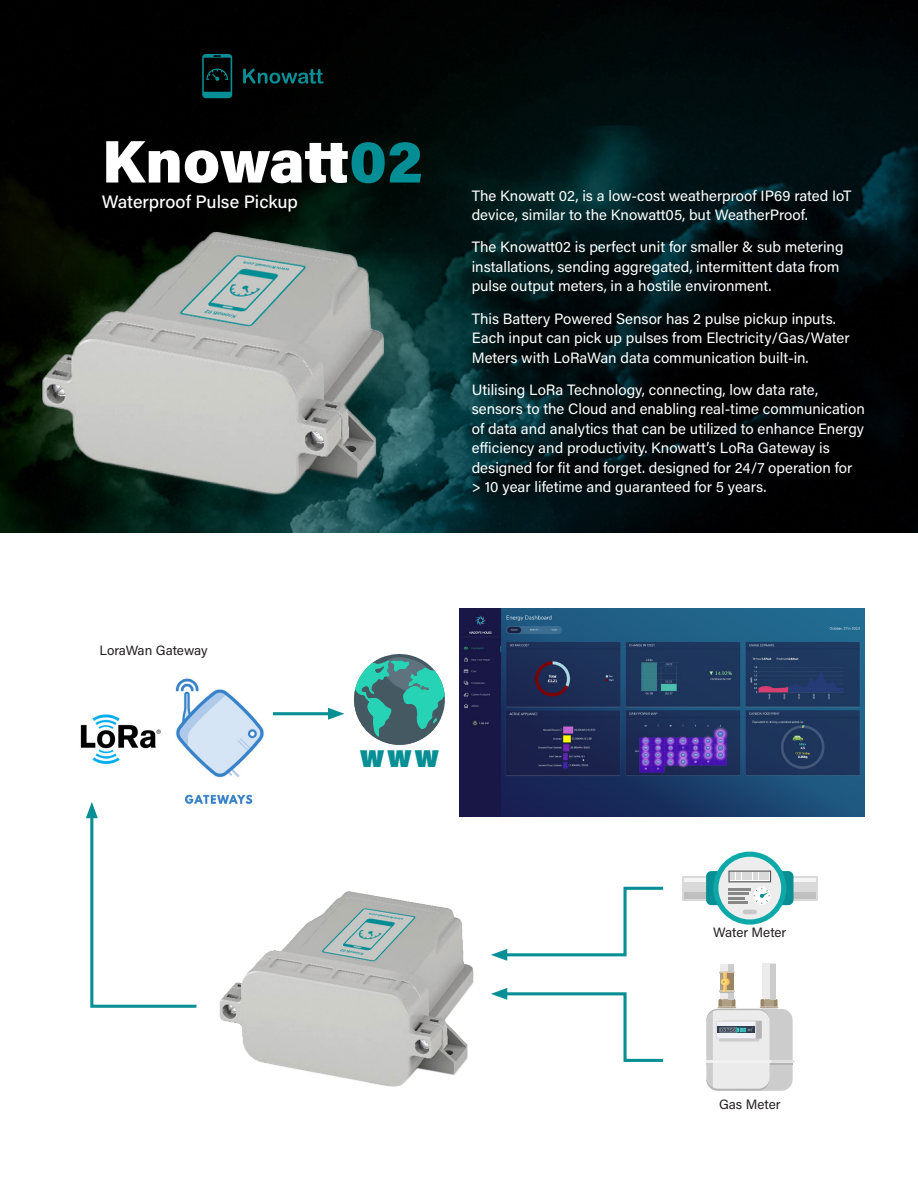
<style>
.page{position:relative;width:918px;height:1188px;background:#fff}
.page>*{position:absolute;margin:0;border:0;box-sizing:border-box;transform-origin:0 0}
.t1{font:900 60px "Acumin Pro";letter-spacing:-.005em;color:#fff}
.t2{font:900 24.3px "Acumin Pro";color:#078f95}
.t3{font:500 18px "Acumin Pro";letter-spacing:-.005em;color:#fff}
.t4{font:15px/19.5px "Acumin Pro";color:#fff}
.t5{font:13.5px "Acumin Pro";letter-spacing:-.005em;color:#231f20}
.s1{color:#038e95}
</style>
<div class="page">
<img style="left:0;top:0;width:918px;height:532px">
<svg style="left:243px;top:69px;width:81px;height:15px"></svg>
<svg style="left:202px;top:54px;width:30px;height:44px"></svg>
<svg style="left:86px;top:802px;width:111px;height:206px"></svg>
<hr style="left:228px;top:712px;width:106px;height:3px;background:#078f95">
<svg style="left:328px;top:654px;width:117px;height:91px"></svg>
<svg style="left:499px;top:886px;width:165px;height:75px"></svg>
<svg style="left:499px;top:988px;width:165px;height:74px"></svg>
<img style="left:459px;top:609px;width:405px;height:208px">
<img style="left:16px;top:198px;width:402px;height:335px">
<img style="left:219px;top:891px;width:280px;height:196px">
<img style="left:80px;top:714px;width:81px;height:50px">
<img style="left:166px;top:678px;width:106px;height:132px">
<div style="left:682px;top:876px;width:136px;height:24px;background:#d9d9d9"></div>
<div style="left:684px;top:892px;width:132px;height:6px;background:#bfbfbf"></div>
<hr style="left:684px;top:878px;width:132px;height:4px;background:#f5f5f5">
<div style="left:706px;top:871px;width:88px;height:34px;background:#088f94;border-radius:5px"></div>
<svg style="left:713px;top:852px;width:73px;height:73px"></svg>
<div style="left:718px;top:857px;width:63px;height:62px;background:#ededed;border-radius:50%"></div>
<svg style="left:728px;top:871px;width:43px;height:11px"></svg>
<svg style="left:753px;top:887px;width:18px;height:18px"></svg>
<svg style="left:754px;top:888px;width:16px;height:16px"></svg>
<hr style="left:728px;top:889px;width:23px;height:2px;background:#878787">
<hr style="left:728px;top:893px;width:21px;height:2px;background:#878787">
<svg style="left:728px;top:897px;width:19px;height:7px"></svg>
<hr style="left:743px;top:910px;width:14px;height:4px;background:#c7c7c7;border-radius:2px">
<div style="left:763px;top:964px;width:13px;height:45px;background:#ebebeb"></div>
<div style="left:720px;top:992px;width:13px;height:17px;background:#ebebeb"></div>
<div style="left:720px;top:964px;width:13px;height:7px;background:#ebebeb"></div>
<div style="left:728px;top:964px;width:5px;height:35px;background:#ccc"></div>
<div style="left:770px;top:964px;width:6px;height:35px;background:#ccc"></div>
<hr style="left:719px;top:971px;width:16px;height:3px;background:#cfc4b5">
<svg style="left:719px;top:972px;width:16px;height:21px"></svg>
<svg style="left:705px;top:999px;width:89px;height:92px"></svg>
<h1 class="t1" style="left:102px;top:119px;width:322px">Knowatt<span class="s1">02</span></h1>
<p class="t3" style="left:102px;top:190px;width:198px">Waterproof Pulse Pickup</p>
<p class="t4" style="left:472px;top:185px;width:381px">The Knowatt 02, is a low-cost weatherproof IP69 rated IoT device, similar to the Knowatt05, but WeatherProof.</p>
<p class="t4" style="left:472px;top:237px;width:373px">The Knowatt02 is perfect unit for smaller &amp; sub metering installations, sending aggregated, intermittent data from pulse output meters, in a hostile environment.</p>
<p class="t4" style="left:472px;top:308px;width:379px">This Battery Powered Sensor has 2 pulse pickup inputs.<br>Each input can pick up pulses from Electricity/Gas/Water<br>Meters with LoRaWan data communication built-in.</p>
<p class="t4" style="left:472px;top:379px;width:395px">Utilising LoRa Technology, connecting, low data rate, sensors to the Cloud and enabling real-time communication of data and analytics that can be utilized to enhance Energy efficiency and productivity. Knowatt’s LoRa Gateway is designed for fit and forget. designed for 24/7 operation for &gt; 10 year lifetime and guaranteed for 5 years.</p>
<p class="t5" style="left:99px;top:641px;width:110px">LoraWan Gateway</p>
<h2 class="t2" style="left:360px;top:741px;width:80px">WWW</h2>
<p class="t5" style="left:713px;top:923px;width:75px">Water Meter</p>
<p class="t5" style="left:719px;top:1094px;width:63px">Gas Meter</p>
</div>
